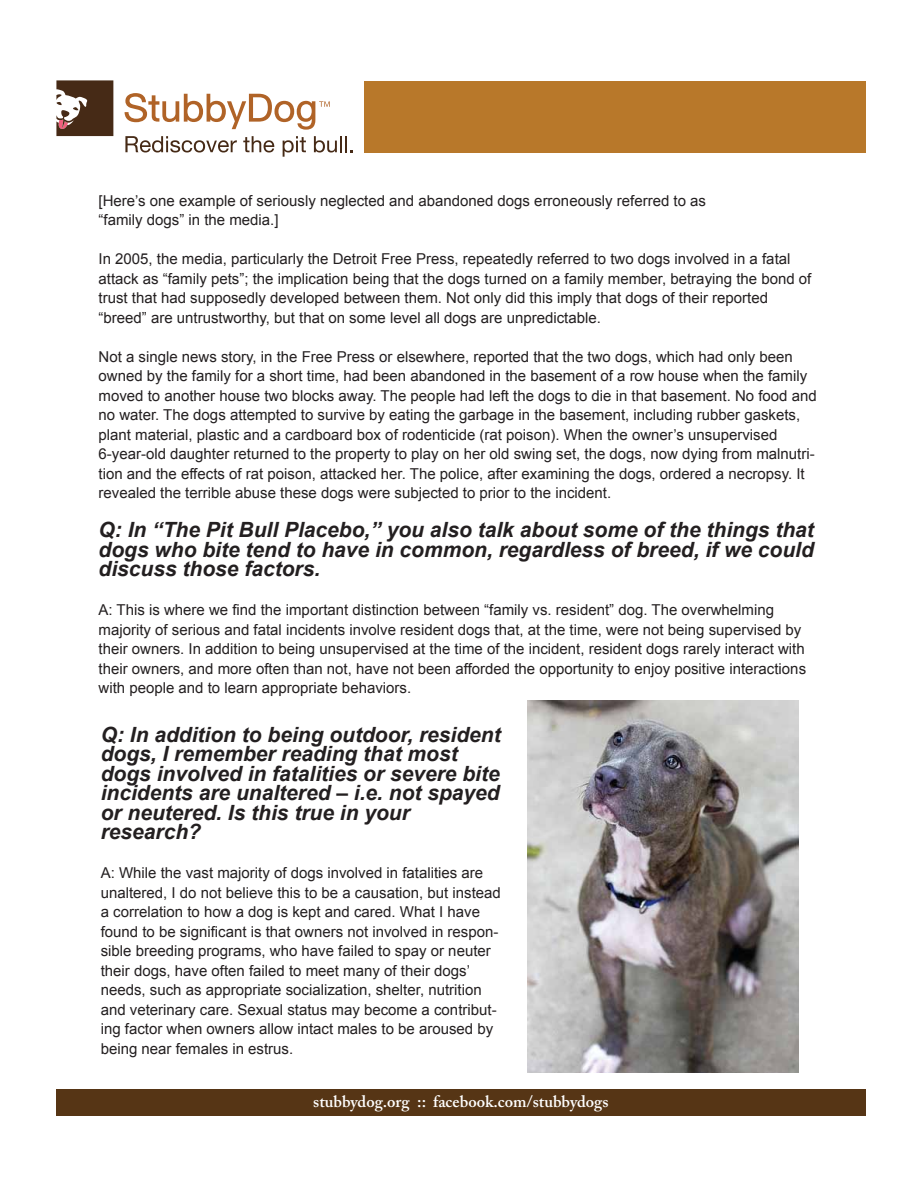
<style>
.page{position:relative;width:918px;height:1188px;background:#fff}
.page>*{position:absolute;margin:0;border:0;box-sizing:border-box;transform-origin:0 0}
.t1{font:italic 700 21px/19.5px "Arial";color:#231f20;text-align:justify}
.t2{font:600 16.5px "Adobe Caslon Pro";color:#fff}
.t3{font:15px/19.5px "Arial";color:#231f20}
</style>
<div class="page">
<svg style="left:125px;top:136px;width:112px;height:17px"></svg>
<svg style="left:243px;top:136px;width:31px;height:17px"></svg>
<svg style="left:283px;top:136px;width:23px;height:21px"></svg>
<svg style="left:314px;top:136px;width:39px;height:17px"></svg>
<svg style="left:56px;top:80px;width:57px;height:56px"></svg>
<svg style="left:125px;top:93px;width:205px;height:37px"></svg>
<div style="left:364px;top:81px;width:502px;height:72px;background:#b8782a"></div>
<div style="left:56px;top:1089px;width:810px;height:27px;background:#563515"></div>
<img style="left:527px;top:700px;width:271px;height:372px">
<p class="t3" style="left:99px;top:191px;width:609px">[Here’s one example of seriously neglected and abandoned dogs erroneously referred to as “family dogs” in the media.]</p>
<p class="t3" style="left:99px;top:250px;width:714px">In 2005, the media, particularly the Detroit Free Press, repeatedly referred to two dogs involved in a fatal attack as “family pets”; the implication being that the dogs turned on a family member, betraying the bond of trust that had supposedly developed between them. Not only did this imply that dogs of their reported “breed” are untrustworthy, but that on some level all dogs are unpredictable.</p>
<p class="t3" style="left:99px;top:347px;width:720px">Not a single news story, in the Free Press or elsewhere, reported that the two dogs, which had only been owned by the family for a short time, had been abandoned in the basement of a row house when the family moved to another house two blocks away. The people had left the dogs to die in that basement. No food and no water. The dogs attempted to survive by eating the garbage in the basement, including rubber gaskets, plant material, plastic and a cardboard box of rodenticide (rat poison). When the owner’s unsupervised 6-year-old daughter returned to the property to play on her old swing set, the dogs, now dying from malnutri&shy;tion and the effects of rat poison, attacked her. The police, after examining the dogs, ordered a necropsy. It revealed the terrible abuse these dogs were subjected to prior to the incident.</p>
<h1 class="t1" style="left:99px;top:521px;width:717px">Q: In “The Pit Bull Placebo,” you also talk about some of the things that dogs who bite tend to have in common, regardless of breed, if we could discuss those factors.</h1>
<p class="t3" style="left:99px;top:601px;width:709px">A: This is where we find the important distinction between “family vs. resident” dog. The overwhelming majority of serious and fatal incidents involve resident dogs that, at the time, were not being supervised by their owners. In addition to being unsupervised at the time of the incident, resident dogs rarely interact with their owners, and more often than not, have not been afforded the opportunity to enjoy positive interactions with people and to learn appropriate behaviors.</p>
<h1 class="t1" style="left:101px;top:725px;width:402px;text-align:left">Q: In addition to being outdoor, resident dogs, I remember reading that most dogs involved in fatalities or severe bite incidents are unaltered – i.e. not spayed or neutered. Is this true in your research?</h1>
<p class="t3" style="left:101px;top:863px;width:402px">A: While the vast majority of dogs involved in fatalities are unaltered, I do not believe this to be a causation, but instead a correlation to how a dog is kept and cared. What I have found to be significant is that owners not involved in respon&shy;sible breeding programs, who have failed to spay or neuter their dogs, have often failed to meet many of their dogs’ needs, such as appropriate socialization, shelter, nutrition and veterinary care. Sexual status may become a contribut&shy;ing factor when owners allow intact males to be aroused by being near females in estrus.</p>
<p class="t2" style="left:313px;top:1092px;width:297px">stubbydog.org :: facebook.com/stubbydogs</p>
</div>
